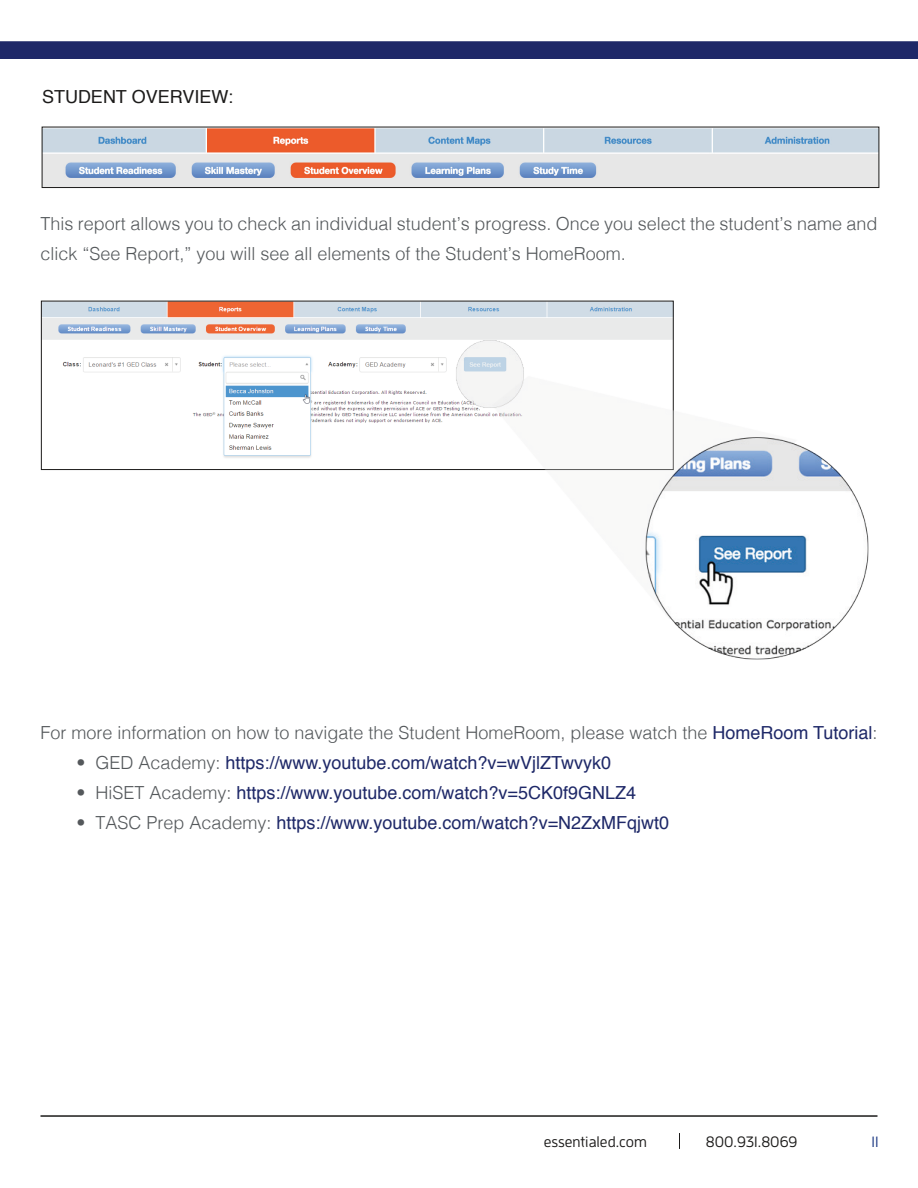
<style>
.page{position:relative;width:918px;height:1188px;background:#fff}
.page>*{position:absolute;margin:0;border:0;box-sizing:border-box;transform-origin:0 0}
.t1{font:300 18px/30px "Helvetica";color:#54585b}
.t2{font:18px "Helvetica";color:#1e2868}
.t3{font:18px "Helvetica";color:#1c1b1a}
.t4{font:500 15px "Enzo OT";color:#1c1b1a}
.t5{font:500 15px "Enzo OT";color:#1d3983}
.s1{font-weight:400;color:#1e2868}
.s2{font-weight:300;color:#54585b}
</style>
<div class="page">
<svg style="left:679px;top:1133px;width:1px;height:16px"></svg>
<hr style="left:40px;top:1115px;width:838px;height:2px;background:#1c1b1a">
<div style="left:0;top:42px;width:918px;height:16px;background:#1e2868"></div>
<div style="left:0;top:41px;width:918px;height:18px;border:2px solid #1e2868"></div>
<img style="left:43px;top:303px;width:628px;height:155px">
<div style="left:41px;top:301px;width:632px;height:169px;border:1px solid #1c1b1a"></div>
<img style="left:452px;top:333px;width:417px;height:327px">
<img style="left:44px;top:129px;width:833px;height:57px">
<div style="left:42px;top:127px;width:837px;height:61px;border:1px solid #1c1b1a"></div>
<p class="t3" style="left:42px;top:83px;width:193px">STUDENT OVERVIEW:</p>
<p class="t1" style="left:40px;top:208px;width:838px">This report allows you to check an individual student’s progress. Once you select the student’s name and click “See Report,” you will see all elements of the Student’s HomeRoom.</p>
<p class="t1" style="left:40px;top:717px;width:838px">For more information on how to navigate the Student HomeRoom, please watch the <span class="s1">HomeRoom Tutorial</span>:</p>
<p class="t2" style="left:76px;top:749px;width:536px"><span class="s2">• GED Academy:</span> https://www.youtube.com/watch?v=wVjlZTwvyk0</p>
<p class="t2" style="left:76px;top:779px;width:561px"><span class="s2">• HiSET Academy:</span> https://www.youtube.com/watch?v=5CK0f9GNLZ4</p>
<p class="t2" style="left:76px;top:809px;width:594px"><span class="s2">• TASC Prep Academy:</span> https://www.youtube.com/watch?v=N2ZxMFqjwt0</p>
<p class="t4" style="left:544px;top:1133px;width:105px">essentialed.com</p>
<p class="t4" style="left:706px;top:1133px;width:93px">800.931.8069</p>
<p class="t5" style="left:872px;top:1133px;width:9px">11</p>
</div>
